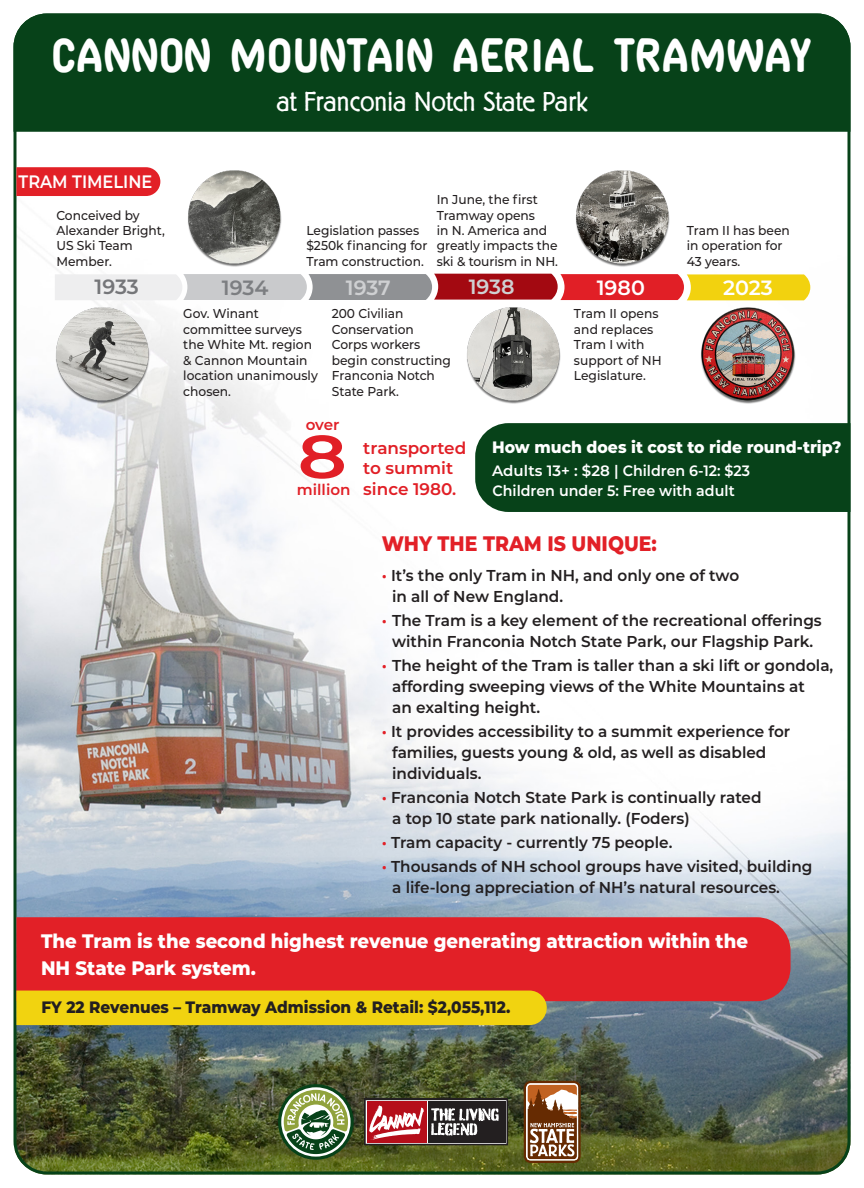
<style>
.page{position:relative;width:864px;height:1188px;background:#fff}
.page>*{position:absolute;margin:0;border:0;box-sizing:border-box;transform-origin:0 0}
.t1{font:600 60.6px "Montserrat";color:#e11f26;scale:1.25 1}
.t2{font:700 45px "Bokum";color:#fff}
.t3{font:300 27px "Berliner Grotesk";color:#fff}
.t4{font:800 21px "Montserrat";color:#e22027;scale:.9 1}
.t5{font:600 20.55px "Montserrat";letter-spacing:-.005em;color:#cfd0d2}
.t6{font:600 20.55px "Montserrat";color:#fff}
.t7{font:600 20.55px "Montserrat";color:#757679}
.t8{font:600 20.55px "Montserrat";color:#7c7e81}
.t9{font:800 19.5px "Montserrat";color:#fff;scale:.93 1}
.t10{font:600 18px "Montserrat";color:#fff;scale:.9 1}
.t11{font:600 16.8px/20.2px "Montserrat";color:#e11f26}
.t12{font:800 16.5px "Montserrat";color:#231f20;scale:.93 1}
.t13{font:800 16.5px "Montserrat";color:#fff;scale:.95 1}
.t14{font:600 15.75px "Montserrat";color:#231f20}
.t15{font:600 15.15px "Montserrat";color:#e11f26}
.t16{font:600 15px "Montserrat";color:#fff}
.t17{font:600 15px "Montserrat";color:#fff;scale:.95 1}
.t18{font:500 12.9px/15.5px "Montserrat";color:#231f20;scale:.95 1}
.s1{color:#e22027}
</style>
<div class="page">
<img style="left:17px;top:179px;width:833px;height:995px">
<div style="left:13px;top:14px;width:837px;height:118px;background:#074219"></div>
<svg style="left:524px;top:1081px;width:57px;height:82px"></svg>
<svg style="left:278px;top:1084px;width:76px;height:76px"></svg>
<svg style="left:364px;top:1099px;width:144px;height:46px"></svg>
<img style="left:51px;top:303px;width:102px;height:101px">
<img style="left:183px;top:170px;width:102px;height:97px">
<img style="left:462px;top:303px;width:102px;height:101px">
<img style="left:571px;top:170px;width:102px;height:97px">
<div style="left:16px;top:167px;width:144px;height:29px;background:#e22027"></div>
<div style="left:475px;top:423px;width:375px;height:89px;background:#074219"></div>
<svg style="left:55px;top:274px;width:755px;height:26px;background:#cd9277"></svg>
<img style="left:697px;top:303px;width:101px;height:101px">
<div style="left:16px;top:917px;width:775px;height:84px;background:#e22027"></div>
<div style="left:16px;top:991px;width:531px;height:34px;background:#f1d310"></div>
<p class="t2" style="left:51px;top:30px;width:763px">CANNON MOUNTAIN AERIAL TRAMWAY</p>
<p class="t3" style="left:276px;top:86px;width:313px">at Franconia Notch State Park</p>
<p class="t10" style="left:19px;top:169px;width:150px">TRAM TIMELINE</p>
<p class="t18" style="left:56px;top:207px;width:116px">Conceived by<br>Alexander Bright,<br>US Ski Team<br>Member.</p>
<p class="t7" style="left:94px;top:273px;width:46px">1933</p>
<p class="t18" style="left:437px;top:191px;width:129px">In June, the first<br>Tramway opens<br>in N. America and greatly impacts the ski &amp; tourism in NH.</p>
<p class="t18" style="left:306px;top:222px;width:129px">Legislation passes $250k financing for<br>Tram construction.</p>
<p class="t5" style="left:346px;top:273px;width:46px">1937</p>
<p class="t18" style="left:332px;top:306px;width:127px">200 Civilian<br>Conservation<br>Corps workers begin constructing<br>Franconia Notch<br>State Park.</p>
<p class="t5" style="left:469px;top:272px;width:48px">1938</p>
<p class="t8" style="left:222px;top:273px;width:48px">1934</p>
<p class="t18" style="left:183px;top:306px;width:143px">Gov. Winant committee surveys the White Mt. region &amp; Cannon Mountain location unanimously chosen.</p>
<p class="t15" style="left:306px;top:414px;width:35px">over</p>
<p class="t6" style="left:597px;top:273px;width:50px">1980</p>
<p class="t18" style="left:574px;top:306px;width:94px">Tram II opens and replaces<br>Tram I with support of NH<br>Legislature.</p>
<p class="t18" style="left:687px;top:222px;width:110px">Tram II has been in operation for<br>43 years.</p>
<p class="t6" style="left:723px;top:273px;width:51px">2023</p>
<p class="t1" style="left:298px;top:414px;width:41px">8</p>
<p class="t15" style="left:297px;top:479px;width:55px">million</p>
<p class="t11" style="left:363px;top:437px;width:105px">transported to summit</p>
<p class="t11" style="left:363px;top:478px;width:95px">since 1980.</p>
<p class="t13" style="left:492px;top:435px;width:369px">How much does it cost to ride round-trip?</p>
<p class="t16" style="left:492px;top:460px;width:260px">Adults 13+ : $28 | Children 6-12: $23</p>
<p class="t17" style="left:492px;top:480px;width:257px">Children under 5: Free with adult</p>
<p class="t4" style="left:382px;top:528px;width:307px">WHY THE TRAM IS UNIQUE:</p>
<p class="t14" style="left:382px;top:564px;width:359px"><span class="s1">•</span> It’s the only Tram in NH, and only one of two</p>
<p class="t14" style="left:392px;top:585px;width:172px">in all of New England.</p>
<p class="t14" style="left:382px;top:609px;width:442px"><span class="s1">•</span> The Tram is a key element of the recreational offerings</p>
<p class="t14" style="left:392px;top:630px;width:423px">within Franconia Notch State Park, our Flagship Park.</p>
<p class="t14" style="left:382px;top:654px;width:453px"><span class="s1">•</span> The height of the Tram is taller than a ski lift or gondola,</p>
<p class="t14" style="left:392px;top:675px;width:414px">affording sweeping views of the White Mountains at</p>
<p class="t14" style="left:392px;top:696px;width:150px">an exalting height.</p>
<p class="t14" style="left:382px;top:720px;width:410px"><span class="s1">•</span> It provides accessibility to a summit experience for</p>
<p class="t14" style="left:392px;top:741px;width:376px">families, guests young &amp; old, as well as disabled</p>
<p class="t14" style="left:392px;top:762px;width:91px">individuals.</p>
<p class="t14" style="left:382px;top:786px;width:381px"><span class="s1">•</span> Franconia Notch State Park is continually rated</p>
<p class="t14" style="left:392px;top:807px;width:299px">a top 10 state park nationally. (Foders)</p>
<p class="t14" style="left:382px;top:831px;width:292px"><span class="s1">•</span> Tram capacity - currently 75 people.</p>
<p class="t14" style="left:382px;top:855px;width:432px"><span class="s1">•</span> Thousands of NH school groups have visited, building</p>
<p class="t14" style="left:392px;top:876px;width:389px">a life-long appreciation of NH’s natural resources.</p>
<p class="t9" style="left:41px;top:927px;width:762px">The Tram is the second highest revenue generating attraction within the</p>
<p class="t9" style="left:41px;top:954px;width:233px">NH State Park system.</p>
<p class="t12" style="left:41px;top:995px;width:506px">FY 22 Revenues – Tramway Admission &amp; Retail: $2,055,112.</p>
</div>
